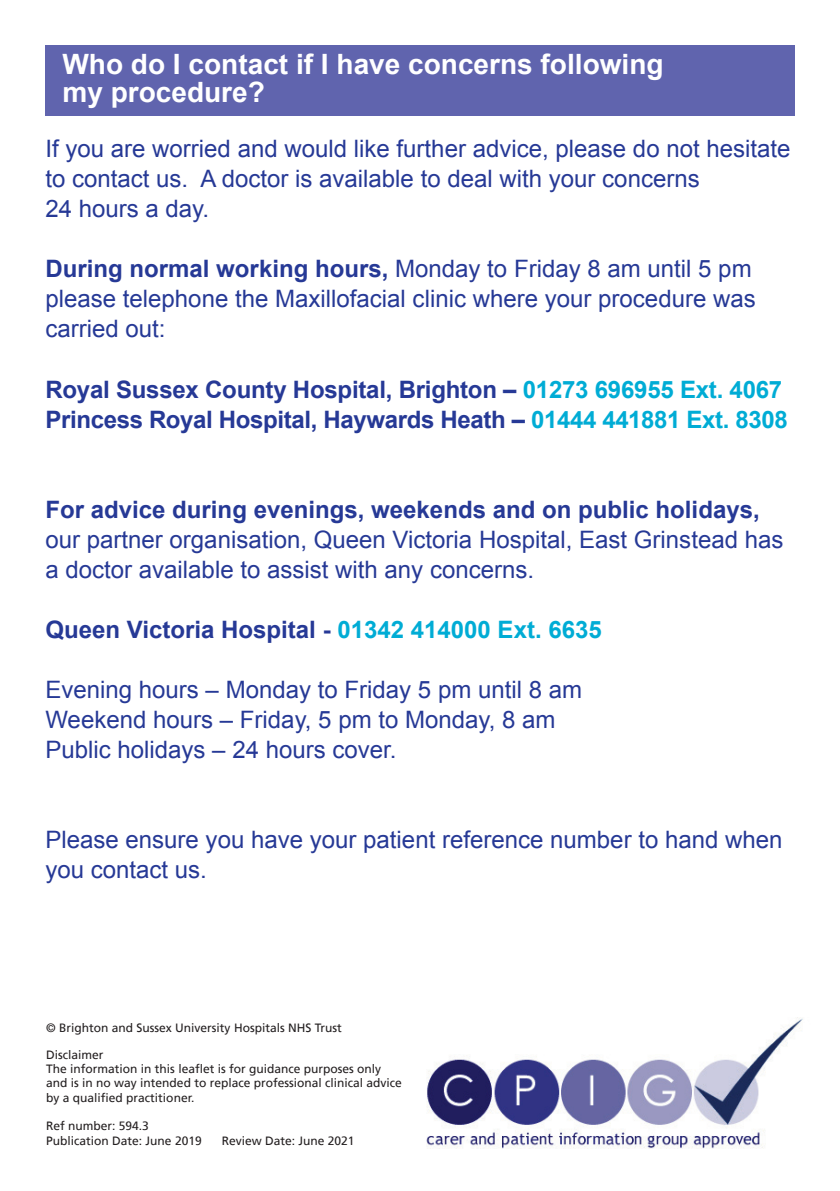
<style>
.page{position:relative;width:840px;height:1191px;background:#fff}
.page>*{position:absolute;margin:0;border:0;box-sizing:border-box;transform-origin:0 0}
.t1{font:700 28px/28px "Arial";color:#fff}
.t2{font:24px/30px "Arial";color:#263996}
.t3{font:700 24px "Arial";letter-spacing:-.01em;color:#263996}
.t4{font:12px/14.4px "Frutiger";color:#231f20}
.s1{font-weight:700}
.s2{color:#00acd5}
</style>
<div class="page">
<img style="left:426px;top:1017px;width:377px;height:131px">
<div style="left:45px;top:45px;width:749px;height:71px;background:#6064ae"></div>
<p class="t1" style="left:62px;top:51px;width:602px">Who do I contact if I have concerns following my procedure?</p>
<p class="t2" style="left:45px;top:134px;width:746px">If you are worried and would like further advice, please do not hesitate to contact us. A doctor is available to deal with your concerns</p>
<p class="t2" style="left:45px;top:194px;width:165px">24 hours a day.</p>
<p class="t2" style="left:45px;top:254px;width:711px"><span class="s1">During normal working hours,</span> Monday to Friday 8 am until 5 pm please telephone the Maxillofacial clinic where your procedure was carried out:</p>
<p class="t3" style="left:45px;top:373px;width:738px">Royal Sussex County Hospital, Brighton – <span class="s2">01273 696955 Ext. 4067</span></p>
<p class="t3" style="left:45px;top:403px;width:743px">Princess Royal Hospital, Haywards Heath – <span class="s2">01444 441881 Ext. 8308</span></p>
<p class="t3" style="left:45px;top:493px;width:715px">For advice during evenings, weekends and on public holidays,</p>
<p class="t2" style="left:45px;top:524px;width:739px">our partner organisation, Queen Victoria Hospital, East Grinstead has a doctor available to assist with any concerns.</p>
<p class="t3" style="left:45px;top:613px;width:557px">Queen Victoria Hospital - <span class="s2">01342 414000 Ext. 6635</span></p>
<p class="t2" style="left:45px;top:674px;width:538px">Evening hours – Monday to Friday 5 pm until 8 am</p>
<p class="t2" style="left:45px;top:704px;width:511px">Weekend hours – Friday, 5 pm to Monday, 8 am</p>
<p class="t2" style="left:45px;top:734px;width:352px">Public holidays – 24 hours cover.</p>
<p class="t2" style="left:45px;top:824px;width:738px">Please ensure you have your patient reference number to hand when you contact us.</p>
<p class="t4" style="left:46px;top:1021px;width:297px">© Brighton and Sussex University Hospitals NHS Trust</p>
<p class="t4" style="left:46px;top:1047px;width:59px">Disclaimer</p>
<p class="t4" style="left:46px;top:1061px;width:357px">The information in this leaflet is for guidance purposes only and is in no way intended to replace professional clinical advice by a qualified practitioner.</p>
<p class="t4" style="left:46px;top:1119px;width:104px">Ref number: 594.3</p>
<p class="t4" style="left:46px;top:1133px;width:157px">Publication Date: June 2019</p>
<p class="t4" style="left:222px;top:1133px;width:134px">Review Date: June 2021</p>
</div>
